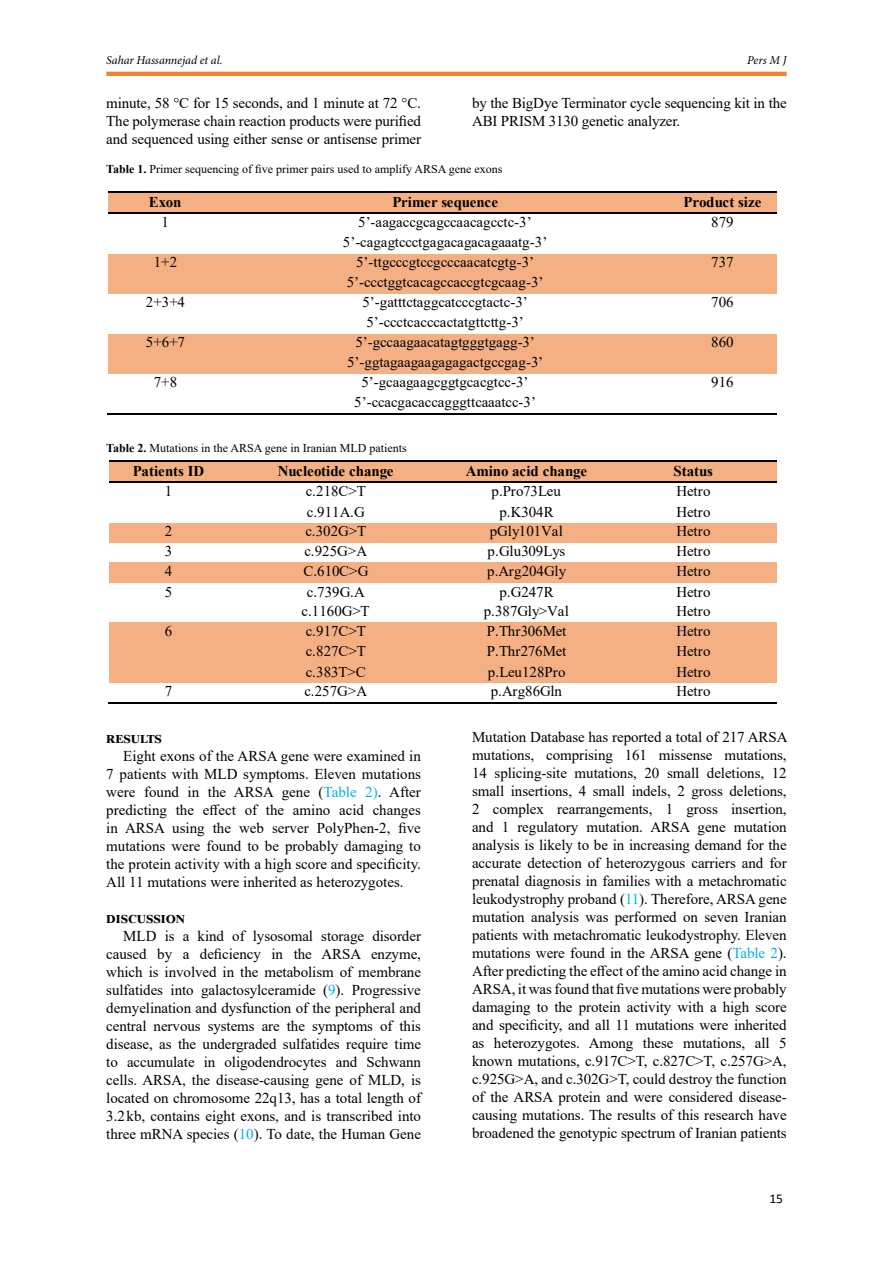
<style>
.page{position:relative;width:893px;height:1263px;background:#fff}
.page>*{position:absolute;margin:0;border:0;box-sizing:border-box;transform-origin:0 0}
.t1{font:700 16.5px "Times New Roman";letter-spacing:.02em;color:#000}
.t2{font:15px/18px "Times New Roman";letter-spacing:-.005em;color:#000;text-align:justify}
.t3{font:700 15px "Times New Roman";color:#000}
.t4{font:13.5px "Calibri";color:#000}
.t5{font:12px "Times New Roman";color:#000}
.t6{font:italic 12px "Minion Pro";letter-spacing:-.005em;color:#000}
.s1{font-weight:700}
.s2{color:#00aeef}
</style>
<div class="page">
<hr style="left:106px;top:72px;width:681px;height:4px;background:#f57f2f">
<div style="left:109px;top:193px;width:113px;height:20px;background:#f4b083"></div>
<div style="left:222px;top:193px;width:447px;height:20px;background:#f4b083"></div>
<div style="left:669px;top:193px;width:108px;height:20px;background:#f4b083"></div>
<hr style="left:109px;top:192px;width:113px;height:1px;background:#000">
<hr style="left:223px;top:192px;width:446px;height:1px;background:#000">
<hr style="left:670px;top:192px;width:107px;height:1px;background:#000">
<hr style="left:109px;top:213px;width:113px;height:1px;background:#000">
<hr style="left:223px;top:213px;width:446px;height:1px;background:#000">
<hr style="left:670px;top:213px;width:107px;height:1px;background:#000">
<div style="left:109px;top:254px;width:113px;height:40px;background:#f4b083"></div>
<div style="left:222px;top:254px;width:447px;height:40px;background:#f4b083"></div>
<div style="left:669px;top:254px;width:108px;height:40px;background:#f4b083"></div>
<div style="left:109px;top:334px;width:113px;height:40px;background:#f4b083"></div>
<div style="left:222px;top:334px;width:447px;height:40px;background:#f4b083"></div>
<div style="left:669px;top:334px;width:108px;height:40px;background:#f4b083"></div>
<hr style="left:108px;top:414px;width:114px;height:1px;background:#000">
<hr style="left:222px;top:414px;width:447px;height:1px;background:#000">
<hr style="left:669px;top:414px;width:108px;height:1px;background:#000">
<div style="left:109px;top:462px;width:119px;height:20px;background:#f4b083"></div>
<div style="left:228px;top:462px;width:215px;height:20px;background:#f4b083"></div>
<div style="left:443px;top:462px;width:167px;height:20px;background:#f4b083"></div>
<div style="left:610px;top:462px;width:167px;height:20px;background:#f4b083"></div>
<hr style="left:109px;top:461px;width:119px;height:1px;background:#000">
<hr style="left:229px;top:461px;width:214px;height:1px;background:#000">
<hr style="left:444px;top:461px;width:166px;height:1px;background:#000">
<hr style="left:611px;top:461px;width:166px;height:1px;background:#000">
<hr style="left:109px;top:482px;width:119px;height:1px;background:#000">
<hr style="left:229px;top:482px;width:214px;height:1px;background:#000">
<hr style="left:444px;top:482px;width:166px;height:1px;background:#000">
<hr style="left:611px;top:482px;width:166px;height:1px;background:#000">
<div style="left:109px;top:523px;width:119px;height:20px;background:#f4b083"></div>
<div style="left:228px;top:523px;width:215px;height:20px;background:#f4b083"></div>
<div style="left:443px;top:523px;width:167px;height:20px;background:#f4b083"></div>
<div style="left:610px;top:523px;width:167px;height:20px;background:#f4b083"></div>
<div style="left:109px;top:563px;width:119px;height:20px;background:#f4b083"></div>
<div style="left:228px;top:563px;width:215px;height:20px;background:#f4b083"></div>
<div style="left:443px;top:563px;width:167px;height:20px;background:#f4b083"></div>
<div style="left:610px;top:563px;width:167px;height:20px;background:#f4b083"></div>
<div style="left:109px;top:623px;width:119px;height:60px;background:#f4b083"></div>
<div style="left:228px;top:623px;width:215px;height:60px;background:#f4b083"></div>
<div style="left:443px;top:623px;width:167px;height:60px;background:#f4b083"></div>
<div style="left:610px;top:623px;width:167px;height:60px;background:#f4b083"></div>
<hr style="left:108px;top:703px;width:120px;height:1px;background:#000">
<hr style="left:228px;top:703px;width:215px;height:1px;background:#000">
<hr style="left:443px;top:703px;width:167px;height:1px;background:#000">
<hr style="left:610px;top:703px;width:167px;height:1px;background:#000">
<p class="t6" style="left:106px;top:52px;width:118px">Sahar Hassannejad et al.</p>
<p class="t6" style="left:747px;top:52px;width:41px">Pers M J</p>
<p class="t2" style="left:106px;top:94px;width:316px">minute, 58 °C for 15 seconds, and 1 minute at 72 °C.<br>The polymerase chain reaction products were purified and sequenced using either sense or antisense primer</p>
<p class="t2" style="left:472px;top:94px;width:316px">by the BigDye Terminator cycle sequencing kit in the<br>ABI PRISM 3130 genetic analyzer.</p>
<p class="t5" style="left:106px;top:160px;width:398px"><span class="s1">Table 1.</span> Primer sequencing of five primer pairs used to amplify ARSA gene exons</p>
<p class="t3" style="left:149px;top:191px;width:34px">Exon</p>
<p class="t3" style="left:392px;top:191px;width:107px">Primer sequence</p>
<p class="t3" style="left:684px;top:191px;width:79px">Product size</p>
<p class="t2" style="left:162px;top:213px;width:9px">1</p>
<p class="t2" style="left:343px;top:212px;width:206px;line-height:20px;text-align:center">5’-aagaccgcagccaacagcctc-3’<br>5’-cagagtccctgagacagacagaaatg-3’</p>
<p class="t2" style="left:711px;top:213px;width:24px">879</p>
<p class="t2" style="left:154px;top:253px;width:25px">1+2</p>
<p class="t2" style="left:347px;top:252px;width:198px;line-height:20px;text-align:center">5’-ttgcccgtccgcccaacatcgtg-3’<br>5’-ccctggtcacagccaccgtcgcaag-3’</p>
<p class="t2" style="left:711px;top:253px;width:24px">737</p>
<p class="t2" style="left:146px;top:293px;width:41px">2+3+4</p>
<p class="t2" style="left:362px;top:292px;width:167px;line-height:20px">5’-gatttctaggcatcccgtactc-3’<br>5’-ccctcacccactatgttcttg-3’</p>
<p class="t2" style="left:711px;top:293px;width:24px">706</p>
<p class="t2" style="left:146px;top:333px;width:41px">5+6+7</p>
<p class="t2" style="left:347px;top:332px;width:197px;line-height:20px;text-align:center">5’-gccaagaacatagtgggtgagg-3’<br>5’-ggtagaagaagagagactgccgag-3’</p>
<p class="t2" style="left:711px;top:333px;width:24px">860</p>
<p class="t2" style="left:154px;top:373px;width:25px">7+8</p>
<p class="t2" style="left:354px;top:372px;width:183px;line-height:20px;text-align:center">5’-gcaagaagcggtgcacgtcc-3’<br>5’-ccacgacaccagggttcaaatcc-3’</p>
<p class="t2" style="left:711px;top:373px;width:24px">916</p>
<p class="t5" style="left:106px;top:439px;width:302px"><span class="s1">Table 2.</span> Mutations in the ARSA gene in Iranian MLD patients</p>
<p class="t3" style="left:133px;top:460px;width:73px">Patients ID</p>
<p class="t3" style="left:278px;top:460px;width:117px">Nucleotide change</p>
<p class="t3" style="left:466px;top:460px;width:123px">Amino acid change</p>
<p class="t3" style="left:674px;top:460px;width:41px">Status</p>
<p class="t2" style="left:165px;top:482px;width:9px">1</p>
<p class="t2" style="left:306px;top:481px;width:61px;line-height:20.2px">c.218C&gt;T c.911A.G</p>
<p class="t2" style="left:492px;top:481px;width:71px;line-height:20.2px;text-align:center">p.Pro73Leu p.K304R</p>
<p class="t2" style="left:676px;top:481px;width:36px;line-height:20.2px">Hetro<br>Hetro</p>
<p class="t2" style="left:165px;top:522px;width:9px">2</p>
<p class="t2" style="left:306px;top:522px;width:62px">c.302G&gt;T</p>
<p class="t2" style="left:490px;top:522px;width:75px">pGly101Val</p>
<p class="t2" style="left:676px;top:522px;width:36px">Hetro</p>
<p class="t2" style="left:165px;top:542px;width:9px">3</p>
<p class="t2" style="left:304px;top:542px;width:64px">c.925G&gt;A</p>
<p class="t2" style="left:488px;top:542px;width:79px">p.Glu309Lys</p>
<p class="t2" style="left:676px;top:542px;width:36px">Hetro</p>
<p class="t2" style="left:165px;top:562px;width:9px">4</p>
<p class="t2" style="left:303px;top:562px;width:67px">C.610C&gt;G</p>
<p class="t2" style="left:487px;top:562px;width:80px">p.Arg204Gly</p>
<p class="t2" style="left:676px;top:562px;width:36px">Hetro</p>
<p class="t2" style="left:165px;top:582px;width:9px">5</p>
<p class="t2" style="left:302px;top:581px;width:70px;line-height:20px;text-align:center">c.739G.A c.1160G&gt;T</p>
<p class="t2" style="left:484px;top:581px;width:87px;line-height:20px;text-align:center">p.G247R p.387Gly&gt;Val</p>
<p class="t2" style="left:676px;top:581px;width:36px;line-height:20px">Hetro<br>Hetro</p>
<p class="t2" style="left:165px;top:622px;width:9px">6</p>
<p class="t2" style="left:306px;top:621px;width:62px;line-height:20.1px">c.917C&gt;T c.827C&gt;T c.383T&gt;C</p>
<p class="t2" style="left:487px;top:621px;width:81px;line-height:20.1px">P.Thr306Met P.Thr276Met p.Leu128Pro</p>
<p class="t2" style="left:676px;top:621px;width:36px;line-height:20.1px">Hetro Hetro Hetro</p>
<p class="t2" style="left:165px;top:682px;width:9px">7</p>
<p class="t2" style="left:304px;top:682px;width:64px">c.257G&gt;A</p>
<p class="t2" style="left:491px;top:682px;width:73px">p.Arg86Gln</p>
<p class="t2" style="left:676px;top:682px;width:36px">Hetro</p>
<p class="t1" style="left:106px;top:725px;width:57px">Results</p>
<p class="t2" style="left:106px;top:746px;width:316px;text-indent:17px">Eight exons of the ARSA gene were examined in 7 patients with MLD symptoms. Eleven mutations were found in the ARSA gene (<span class="s2">Table 2)</span>. After predicting the effect of the amino acid changes in ARSA using the web server PolyPhen-2, five mutations were found to be probably damaging to the protein activity with a high score and specificity.<br>All 11 mutations were inherited as heterozygotes.</p>
<p class="t1" style="left:106px;top:905px;width:80px">Discussion</p>
<p class="t2" style="left:106px;top:926px;width:316px;text-indent:17px">MLD is a kind of lysosomal storage disorder caused by a deficiency in the ARSA enzyme, which is involved in the metabolism of membrane sulfatides into galactosylceramide (<span class="s2">9</span>). Progressive demyelination and dysfunction of the peripheral and central nervous systems are the symptoms of this disease, as the undergraded sulfatides require time to accumulate in oligodendrocytes and Schwann cells. ARSA, the disease-causing gene of MLD, is located on chromosome 22q13, has a total length of 3.2kb, contains eight exons, and is transcribed into three mRNA species (<span class="s2">10</span>). To date, the Human Gene</p>
<p class="t2" style="left:472px;top:727px;width:317px">Mutation Database has reported a total of 217 ARSA mutations, comprising 161 missense mutations, 14 splicing-site mutations, 20 small deletions, 12 small insertions, 4 small indels, 2 gross deletions, 2 complex rearrangements, 1 gross insertion, and 1 regulatory mutation. ARSA gene mutation analysis is likely to be in increasing demand for the accurate detection of heterozygous carriers and for prenatal diagnosis in families with a metachromatic leukodystrophy proband (<span class="s2">11</span>). Therefore, ARSA gene mutation analysis was performed on seven Iranian patients with metachromatic leukodystrophy. Eleven mutations were found in the ARSA gene (<span class="s2">Table 2</span>).<br>After predicting the effect of the amino acid change in ARSA, it was found that five mutations were probably damaging to the protein activity with a high score and specificity, and all 11 mutations were inherited as heterozygotes. Among these mutations, all 5 known mutations, c.917C&gt;T, c.827C&gt;T, c.257G&gt;A, c.925G&gt;A, and c.302G&gt;T, could destroy the function of the ARSA protein and were considered disease&shy;causing mutations. The results of this research have broadened the genotypic spectrum of Iranian patients</p>
<p class="t4" style="left:769px;top:1189px;width:15px">15</p>
</div>
